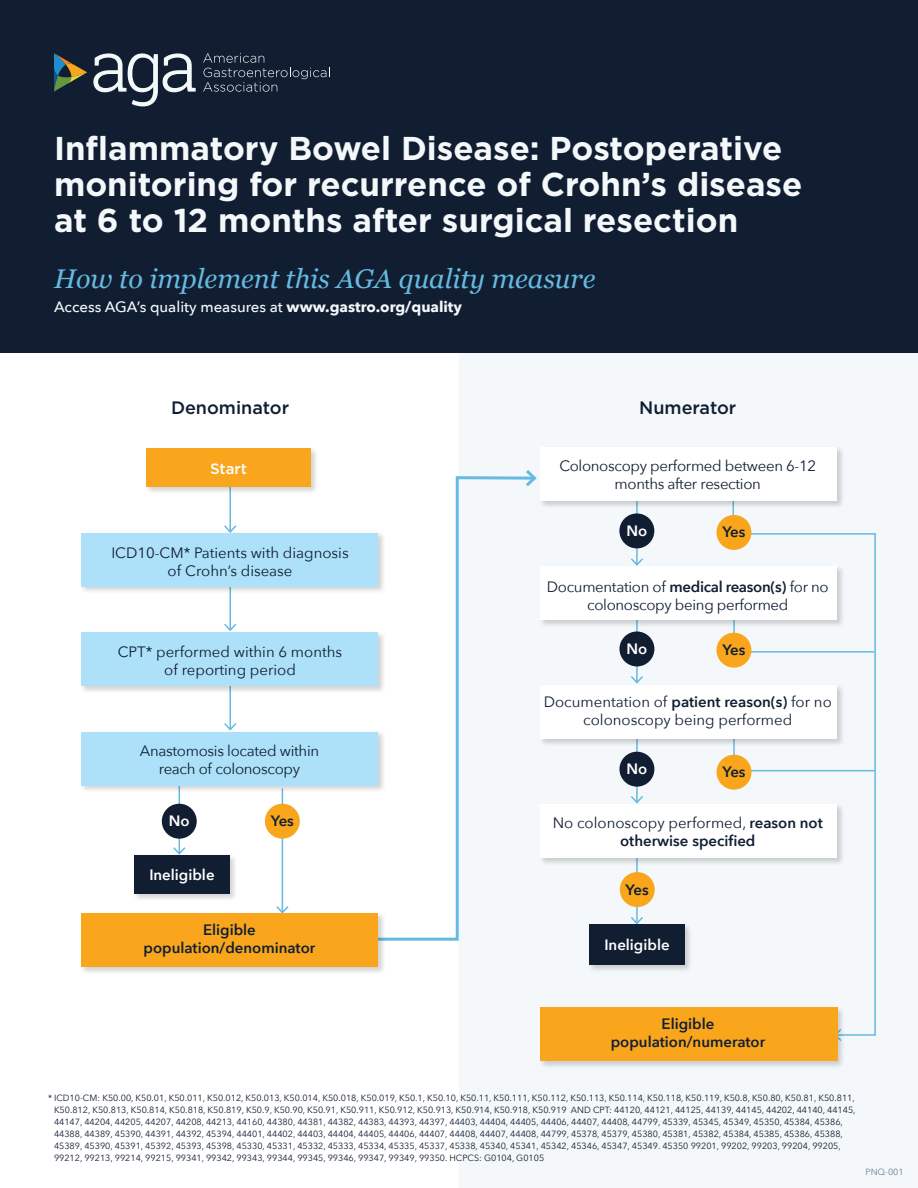
<style>
.page{position:relative;width:918px;height:1188px;background:#fff}
.page>*{position:absolute;margin:0;border:0;box-sizing:border-box;transform-origin:0 0}
.t1{font:700 33px/36px "Gotham";color:#f4f8fa}
.t2{font:italic 27px "Georgia";color:#65bae0}
.t3{font:500 18px "Gotham";color:#111e32}
.t4{font:15px/18px "Avenir Next";letter-spacing:-.02em;color:#111e32;text-align:center}
.t5{font:15px/18px "Avenir Next";color:#111e32;text-align:center}
.t6{font:600 15px/18px "Avenir Next";color:#111e32;text-align:center}
.t7{font:500 15px "Avenir Next";color:#f4f8fa}
.t8{font:600 15px "Avenir Next";color:#fff}
.t9{font:500 15px "Gotham";color:#fff}
.t10{font:9px/12px "Avenir Next";color:#111e32}
.t11{font:9px "Avenir Next";color:#678597}
.s1{font-weight:700}
.s2{font-weight:600}
.s3{font-weight:400}
</style>
<div class="page">
<div style="left:459px;top:351px;width:459px;height:837px;background:#f4f8fa"></div>
<hr style="left:282px;top:788px;width:1px;height:125px;background:#65bae0">
<svg style="left:276px;top:904px;width:13px;height:8px"></svg>
<hr style="left:636px;top:855px;width:2px;height:68px;background:#65bae0">
<svg style="left:631px;top:915px;width:12px;height:8px"></svg>
<hr style="left:179px;top:782px;width:1px;height:72px;background:#65bae0">
<svg style="left:173px;top:846px;width:13px;height:8px"></svg>
<div style="left:0;top:0;width:918px;height:352px;background:#111e32"></div>
<div style="left:133px;top:854px;width:104px;height:48px;background:#231f20;opacity:.2"></div>
<div style="left:134px;top:856px;width:96px;height:38px;background:#111e32"></div>
<div style="left:588px;top:923px;width:105px;height:50px;background:#231f20;opacity:.2"></div>
<div style="left:590px;top:924px;width:95px;height:41px;background:#111e32"></div>
<svg style="left:746px;top:532px;width:130px;height:504px"></svg>
<hr style="left:741px;top:651px;width:133px;height:2px;background:#65bae0">
<hr style="left:733px;top:614px;width:2px;height:41px;background:#65bae0">
<hr style="left:733px;top:736px;width:2px;height:49px;background:#65bae0">
<hr style="left:230px;top:685px;width:1px;height:45px;background:#65bae0">
<svg style="left:224px;top:721px;width:13px;height:9px"></svg>
<hr style="left:230px;top:573px;width:1px;height:57px;background:#65bae0">
<svg style="left:224px;top:622px;width:13px;height:8px"></svg>
<hr style="left:230px;top:484px;width:1px;height:48px;background:#65bae0">
<svg style="left:224px;top:524px;width:13px;height:7px"></svg>
<hr style="left:636px;top:495px;width:2px;height:70px;background:#65bae0">
<svg style="left:631px;top:557px;width:12px;height:7px"></svg>
<hr style="left:636px;top:615px;width:2px;height:68px;background:#65bae0">
<svg style="left:631px;top:674px;width:12px;height:9px"></svg>
<hr style="left:636px;top:738px;width:2px;height:64px;background:#65bae0">
<svg style="left:631px;top:794px;width:12px;height:8px"></svg>
<hr style="left:741px;top:770px;width:134px;height:1px;background:#65bae0">
<div style="left:717px;top:755px;width:34px;height:35px;background:#f9a61c;border-radius:50%"></div>
<hr style="left:733px;top:498px;width:1px;height:31px;background:#65bae0">
<svg style="left:386px;top:476px;width:137px;height:465px"></svg>
<svg style="left:523px;top:470px;width:14px;height:16px"></svg>
<div style="left:619px;top:752px;width:35px;height:35px;background:#111e32;border-radius:50%"></div>
<div style="left:716px;top:633px;width:35px;height:35px;background:#f9a61c;border-radius:50%"></div>
<div style="left:619px;top:631px;width:35px;height:35px;background:#111e32;border-radius:50%"></div>
<div style="left:620px;top:872px;width:35px;height:35px;background:#f9a61c;border-radius:50%"></div>
<div style="left:716px;top:515px;width:35px;height:35px;background:#f9a61c;border-radius:50%"></div>
<div style="left:619px;top:513px;width:35px;height:35px;background:#111e32;border-radius:50%"></div>
<div style="left:265px;top:804px;width:35px;height:35px;background:#f9a61c;border-radius:50%"></div>
<div style="left:162px;top:804px;width:35px;height:35px;background:#111e32;border-radius:50%"></div>
<div style="left:539px;top:1006px;width:307px;height:63px;background:#231f20;opacity:.2"></div>
<div style="left:541px;top:1007px;width:297px;height:54px;background:#f9a61c"></div>
<div style="left:79px;top:531px;width:307px;height:64px;background:#231f20;opacity:.2"></div>
<div style="left:81px;top:533px;width:297px;height:54px;background:#ace1f9"></div>
<div style="left:79px;top:630px;width:307px;height:64px;background:#231f20;opacity:.2"></div>
<div style="left:81px;top:632px;width:297px;height:54px;background:#ace1f9"></div>
<div style="left:79px;top:912px;width:307px;height:63px;background:#231f20;opacity:.2"></div>
<div style="left:81px;top:914px;width:297px;height:54px;background:#f9a61c"></div>
<div style="left:538px;top:446px;width:307px;height:63px;background:#231f20;opacity:.2"></div>
<div style="left:540px;top:447px;width:297px;height:54px;background:#fff"></div>
<div style="left:538px;top:802px;width:307px;height:64px;background:#231f20;opacity:.2"></div>
<div style="left:540px;top:804px;width:297px;height:54px;background:#fff"></div>
<div style="left:538px;top:564px;width:307px;height:64px;background:#231f20;opacity:.2"></div>
<div style="left:540px;top:566px;width:297px;height:54px;background:#fff"></div>
<div style="left:538px;top:683px;width:307px;height:64px;background:#231f20;opacity:.2"></div>
<div style="left:540px;top:685px;width:297px;height:54px;background:#fff"></div>
<div style="left:145px;top:446px;width:173px;height:49px;background:#231f20;opacity:.2"></div>
<div style="left:146px;top:448px;width:164px;height:39px;background:#f9a61c"></div>
<div style="left:79px;top:730px;width:307px;height:64px;background:#231f20;opacity:.2"></div>
<div style="left:81px;top:732px;width:297px;height:54px;background:#ace1f9"></div>
<svg style="left:54px;top:53px;width:33px;height:39px"></svg>
<svg style="left:203px;top:53px;width:127px;height:39px"></svg>
<svg style="left:93px;top:53px;width:103px;height:53px"></svg>
<h1 class="t1" style="left:54px;top:130px;width:750px">Inflammatory Bowel Disease: Postoperative monitoring for recurrence of Crohn’s disease at 6 to 12 months after surgical resection</h1>
<h2 class="t2" style="left:54px;top:259px;width:543px">How to implement this AGA quality measure</h2>
<h3 class="t7" style="left:54px;top:294px;width:410px">Access AGA’s quality measures at <span class="s1">www.gastro.org/quality</span></h3>
<h3 class="t3" style="left:171px;top:395px;width:120px">Denominator</h3>
<h3 class="t9" style="left:210px;top:458px;width:38px">Start</h3>
<h3 class="t5" style="left:111px;top:543px;width:239px">ICD10-CM* Patients with diagnosis of Crohn’s disease</h3>
<h3 class="t5" style="left:118px;top:642px;width:226px">CPT* performed within 6 months of reporting period</h3>
<h3 class="t4" style="left:140px;top:741px;width:181px">Anastomosis located within reach of colonoscopy</h3>
<h3 class="t8" style="left:169px;top:808px;width:22px">No</h3>
<h3 class="t6" style="left:271px;top:812px;width:25px">Yes</h3>
<h3 class="t8" style="left:149px;top:862px;width:67px">Ineligible</h3>
<h3 class="t6" style="left:144px;top:920px;width:173px">Eligible population/denominator</h3>
<h3 class="t3" style="left:639px;top:395px;width:99px">Numerator</h3>
<h3 class="t4" style="left:559px;top:457px;width:258px">Colonoscopy performed between 6-12 months after resection</h3>
<h3 class="t8" style="left:626px;top:518px;width:22px">No</h3>
<h3 class="t6" style="left:722px;top:523px;width:25px">Yes</h3>
<h3 class="t4" style="left:547px;top:577px;width:283px">Documentation of <span class="s2">medical reason(s)</span> for no colonoscopy being performed</h3>
<h3 class="t8" style="left:627px;top:636px;width:22px">No</h3>
<h3 class="t6" style="left:722px;top:641px;width:25px">Yes</h3>
<h3 class="t5" style="left:544px;top:693px;width:290px">Documentation of <span class="s2">patient reason(s)</span> for no colonoscopy being performed</h3>
<h3 class="t8" style="left:627px;top:756px;width:22px">No</h3>
<h3 class="t6" style="left:722px;top:763px;width:25px">Yes</h3>
<h3 class="t6" style="left:553px;top:814px;width:272px"><span class="s3">No colonoscopy performed,</span> reason not otherwise specified</h3>
<h3 class="t6" style="left:626px;top:880px;width:25px">Yes</h3>
<h3 class="t8" style="left:604px;top:932px;width:67px">Ineligible</h3>
<h3 class="t6" style="left:611px;top:1014px;width:156px">Eligible population/numerator</h3>
<p class="t10" style="left:54px;top:1091px;width:803px;text-indent:-6px">* ICD10-CM: K50.00, K50.01, K50.011, K50.012, K50.013, K50.014, K50.018, K50.019, K50.1, K50.10, K50.11, K50.111, K50.112, K50.113, K50.114, K50.118, K50.119, K50.8, K50.80, K50.81, K50.811, K50.812, K50.813, K50.814, K50.818, K50.819, K50.9, K50.90, K50.91, K50.911, K50.912, K50.913, K50.914, K50.918, K50.919 AND CPT: 44120, 44121, 44125, 44139, 44145, 44202, 44140, 44145, 44147, 44204, 44205, 44207, 44208, 44213, 44160, 44380, 44381, 44382, 44383, 44393, 44397, 44403, 44404, 44405, 44406, 44407, 44408, 44799, 45339, 45345, 45349, 45350, 45384, 45386, 44388, 44389, 45390, 44391, 44392, 45394, 44401, 44402, 44403, 44404, 44405, 44406, 44407, 44408, 44407, 44408, 44799, 45378, 45379, 45380, 45381, 45382, 45384, 45385, 45386, 45388, 45389, 45390, 45391, 45392, 45393, 45398, 45330, 45331, 45332, 45333, 45334, 45335, 45337, 45338, 45340, 45341, 45342, 45346, 45347, 45349. 45350 99201, 99202, 99203, 99204, 99205, 99212, 99213, 99214, 99215, 99341, 99342, 99343, 99344, 99345, 99346, 99347, 99349, 99350. HCPCS: G0104, G0105</p>
<p class="t11" style="left:866px;top:1164px;width:40px">PNQ-001</p>
</div>
